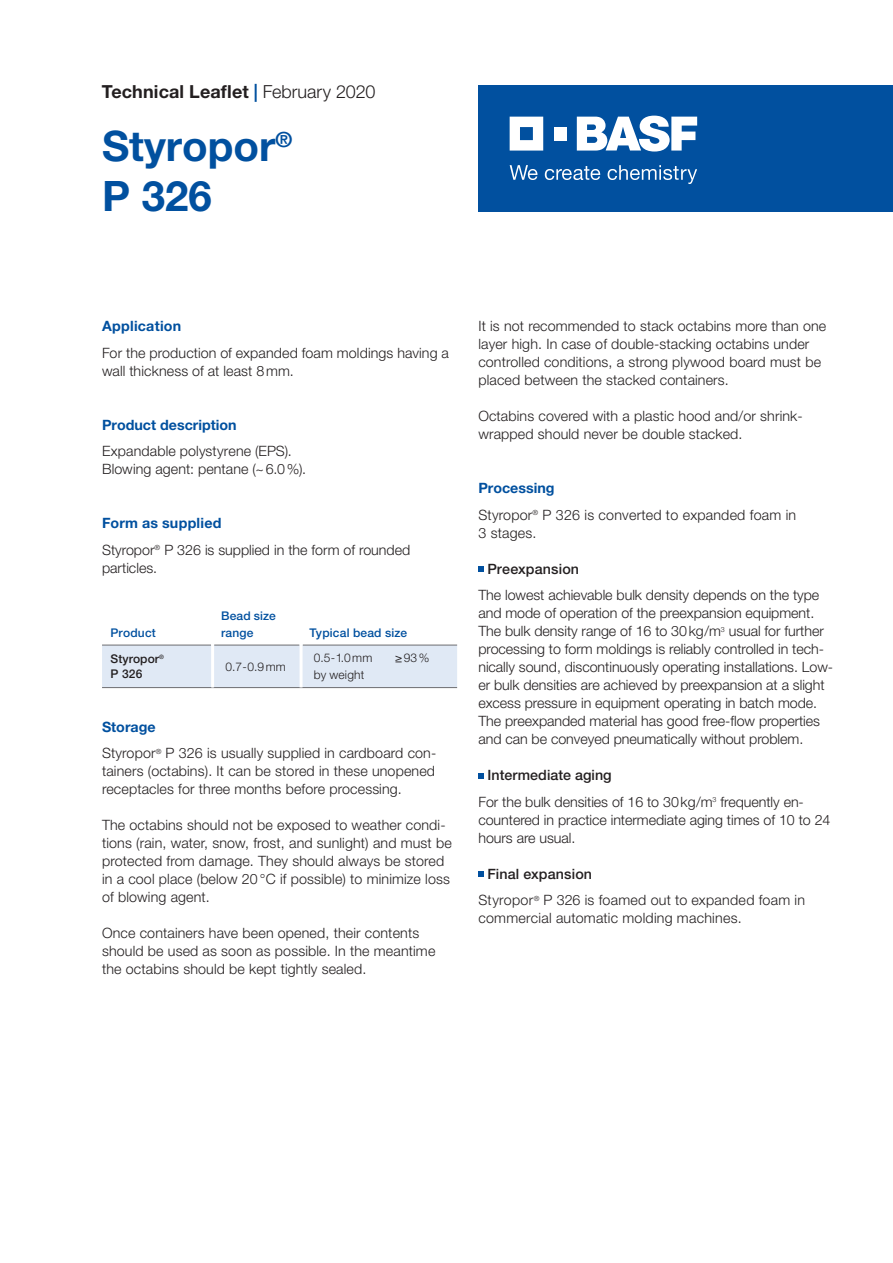
<style>
.page{position:relative;width:893px;height:1263px;background:#fff}
.page>*{position:absolute;margin:0;border:0;box-sizing:border-box;transform-origin:0 0}
.t1{font:700 42px/50.4px "Helvetica Neue LT Pro";color:#01509f}
.t2{font:700 18px "Helvetica Neue LT Pro";letter-spacing:.005em;color:#231f20}
.t3{font:300 14.25px/18px "Helvetica Neue LT Pro";letter-spacing:.01em;color:#231f20}
.t4{font:700 14.25px "Helvetica Neue LT Pro";color:#01509f}
.t5{font:500 14.25px "Helvetica Neue LT Pro";letter-spacing:.01em;color:#231f20}
.t6{font:500 12px/16.5px "Helvetica Neue LT Pro";letter-spacing:.015em;color:#01509f}
.t7{font:300 12px "Helvetica Neue LT Pro";letter-spacing:.015em;color:#231f20}
.t8{font:500 12px/14.4px "Helvetica Neue LT Pro";letter-spacing:.01em;color:#231f20}
.s1{color:#01509f}
.s2{font-weight:300}
.s3{font-weight:700;color:#01509f}
.s4{font-weight:500}
</style>
<div class="page">
<div style="left:478px;top:85px;width:415px;height:126px;background:#01509f"></div>
<svg style="left:510px;top:117px;width:33px;height:34px"></svg>
<div style="left:554px;top:127px;width:12px;height:13px;background:#fff"></div>
<svg style="left:577px;top:116px;width:120px;height:36px"></svg>
<svg style="left:510px;top:165px;width:27px;height:15px"></svg>
<svg style="left:545px;top:166px;width:55px;height:14px"></svg>
<svg style="left:608px;top:165px;width:89px;height:19px"></svg>
<svg style="left:478px;top:566px;width:5px;height:5px"></svg>
<svg style="left:478px;top:773px;width:5px;height:5px"></svg>
<svg style="left:478px;top:871px;width:5px;height:5px"></svg>
<div style="left:102px;top:646px;width:355px;height:41px;background:#e0e9f5"></div>
<hr style="left:102px;top:687px;width:111px;height:1px;background:#6c6d70">
<hr style="left:213px;top:687px;width:88px;height:1px;background:#6c6d70">
<hr style="left:301px;top:687px;width:156px;height:1px;background:#6c6d70">
<hr style="left:102px;top:645px;width:109px;height:1px;background:#6c6d70">
<hr style="left:214px;top:645px;width:86px;height:1px;background:#6c6d70">
<hr style="left:303px;top:645px;width:154px;height:1px;background:#6c6d70">
<hr style="left:211px;top:645px;width:3px;height:42px;background:#fff">
<hr style="left:300px;top:645px;width:3px;height:42px;background:#fff">
<p class="t2" style="left:102px;top:80px;width:275px">Technical Leaflet <span class="s1">|</span> <span class="s2">February 2020</span></p>
<h1 class="t1" style="left:102px;top:120px;width:192px">Styropor<sup>®<br></sup>P 326</h1>
<p class="t4" style="left:102px;top:317px;width:81px">Application</p>
<p class="t3" style="left:102px;top:343px;width:348px">For the production of expanded foam moldings having a wall thickness of at least 8mm.</p>
<p class="t4" style="left:102px;top:416px;width:136px">Product description</p>
<p class="t3" style="left:102px;top:442px;width:205px">Expandable polystyrene (EPS).<br>Blowing agent: pentane (~6.0%).</p>
<p class="t3" style="left:102px;top:510px;width:310px;line-height:26.5px"><span class="s3">Form as supplied<br></span>Styropor<sup>®</sup> P 326 is supplied in the form of rounded</p>
<p class="t3" style="left:102px;top:558px;width:57px">particles.</p>
<p class="t6" style="left:111px;top:624px;width:47px">Product</p>
<p class="t6" style="left:221px;top:607px;width:56px">Bead size range</p>
<p class="t8" style="left:111px;top:652px;width:55px">Styropor<sup>®<br></sup>P 326</p>
<p class="t7" style="left:225px;top:659px;width:62px">0.7-0.9mm</p>
<p class="t6" style="left:310px;top:624px;width:99px">Typical bead size</p>
<p class="t7" style="left:314px;top:651px;width:60px">0.5-1.0mm</p>
<p class="t7" style="left:395px;top:651px;width:36px">≥93%</p>
<p class="t7" style="left:314px;top:667px;width:52px">by weight</p>
<p class="t3" style="left:102px;top:713px;width:336px;line-height:26.5px"><span class="s3">Storage<br></span>Styropor<sup>®</sup> P 326 is usually supplied in cardboard con-</p>
<p class="t3" style="left:102px;top:762px;width:335px">tainers (octabins). It can be stored in these unopened receptacles for three months before processing.</p>
<p class="t3" style="left:102px;top:816px;width:351px">The octabins should not be exposed to weather condi&shy;tions (rain, water, snow, frost, and sunlight) and must be protected from damage. They should always be stored in a cool place (below 20 °C if possible) to minimize loss of blowing agent.</p>
<p class="t3" style="left:102px;top:924px;width:335px">Once containers have been opened, their contents should be used as soon as possible. In the meantime the octabins should be kept tightly sealed.</p>
<p class="t3" style="left:478px;top:317px;width:349px">It is not recommended to stack octabins more than one layer high. In case of double-stacking octabins under controlled conditions, a strong plywood board must be placed between the stacked containers.</p>
<p class="t3" style="left:478px;top:407px;width:326px">Octabins covered with a plastic hood and/or shrink&shy;wrapped should never be double stacked.</p>
<p class="t3" style="left:478px;top:475px;width:319px;line-height:26.5px"><span class="s3">Processing<br></span>Styropor<sup>®</sup> P 326 is converted to expanded foam in</p>
<p class="t3" style="left:478px;top:523px;width:60px">3 stages.</p>
<p class="t5" style="left:487px;top:560px;width:93px">Preexpansion</p>
<p class="t3" style="left:478px;top:586px;width:356px">The lowest achievable bulk density depends on the type and mode of operation of the preexpansion equipment.<br>The bulk density range of 16 to 30kg/m<sup>3</sup> usual for further processing to form moldings is reliably controlled in tech&shy;nically sound, discontinuously operating installations. Low&shy;er bulk densities are achieved by preexpansion at a slight excess pressure in equipment operating in batch mode.<br>The preexpanded material has good free-flow properties and can be conveyed pneumatically without problem.</p>
<p class="t3" style="left:478px;top:762px;width:327px;line-height:26.5px;text-indent:9px"><span class="s4">Intermediate aging<br></span>For the bulk densities of 16 to 30kg/m<sup>3</sup> frequently en-</p>
<p class="t3" style="left:478px;top:810px;width:354px">countered in practice intermediate aging times of 10 to 24 hours are usual.</p>
<p class="t3" style="left:478px;top:860px;width:328px;line-height:26.5px;text-indent:9px"><span class="s4">Final expansion<br></span>Styropor<sup>®</sup> P 326 is foamed out to expanded foam in</p>
<p class="t3" style="left:478px;top:909px;width:265px">commercial automatic molding machines.</p>
</div>
